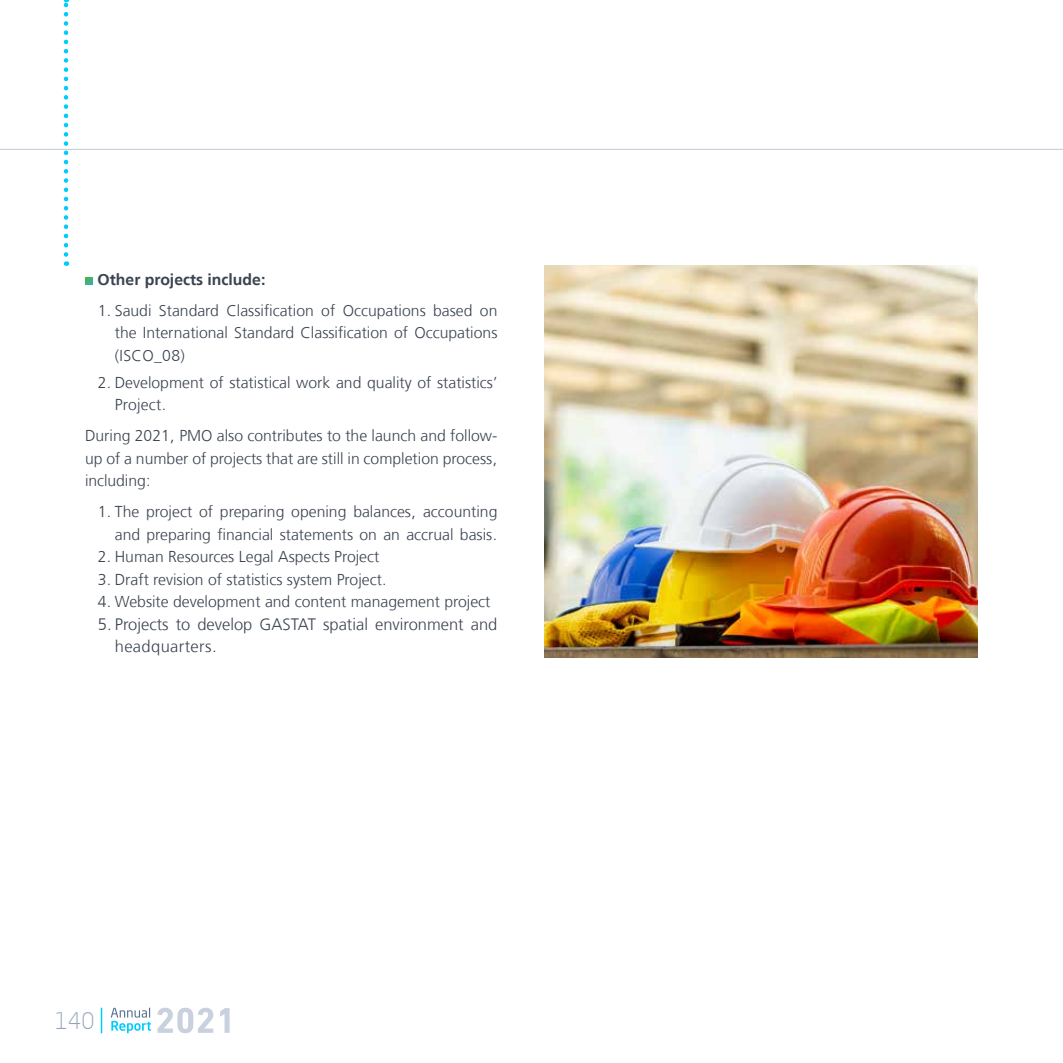
<style>
.page{position:relative;width:1063px;height:1063px;background:#fff}
.page>*{position:absolute;margin:0;border:0;box-sizing:border-box;transform-origin:0 0}
.t1{font:300 22.5px "Neo Sans Arabic";color:#91a1ba}
.t2{font:300 16.5px/22.5px "Frutiger LT Arabic 45";color:#3b4350}
.t3{font:300 15.75px/22.5px "Frutiger LT Arabic 45";color:#3b4350;text-align:justify}
.t4{font:700 15.75px "Frutiger LT Arabic 65";color:#3b4350}
.s1{color:#fff}
</style>
<div class="page">
<svg style="left:64px;top:0;width:4px;height:255px"></svg>
<svg style="left:157px;top:1008px;width:56px;height:25px"></svg>
<svg style="left:220px;top:1008px;width:10px;height:25px"></svg>
<svg style="left:101px;top:1008px;width:1px;height:25px"></svg>
<svg style="left:111px;top:1008px;width:40px;height:25px"></svg>
<img style="left:544px;top:266px;width:434px;height:392px">
<p class="t4" style="left:85px;top:266px;width:183px"><span class="s1">■</span> Other projects include:</p>
<p class="t3" style="left:115px;top:299px;width:384px;text-indent:-17px">1. Saudi Standard Classification of Occupations based on the International Standard Classification of Occupations (ISCO_08)</p>
<p class="t3" style="left:115px;top:371px;width:384px;text-indent:-17px">2. Development of statistical work and quality of statistics’<br>Project.</p>
<p class="t3" style="left:85px;top:424px;width:414px">During 2021, PMO also contributes to the launch and follow&shy;up of a number of projects that are still in completion process, including:</p>
<p class="t3" style="left:98px;top:500px;width:401px;text-align:right">1. The project of preparing opening balances, accounting and preparing financial statements on an accrual basis.</p>
<p class="t3" style="left:98px;top:545px;width:283px">2. Human Resources Legal Aspects Project</p>
<p class="t3" style="left:98px;top:568px;width:291px">3. Draft revision of statistics system Project.</p>
<p class="t3" style="left:98px;top:590px;width:394px">4. Website development and content management project</p>
<p class="t2" style="left:115px;top:612px;width:384px;text-indent:-17px">5. Projects to develop GASTAT spatial environment and headquarters.</p>
<h1 class="t1" style="left:55px;top:1004px;width:41px">140</h1>
</div>
